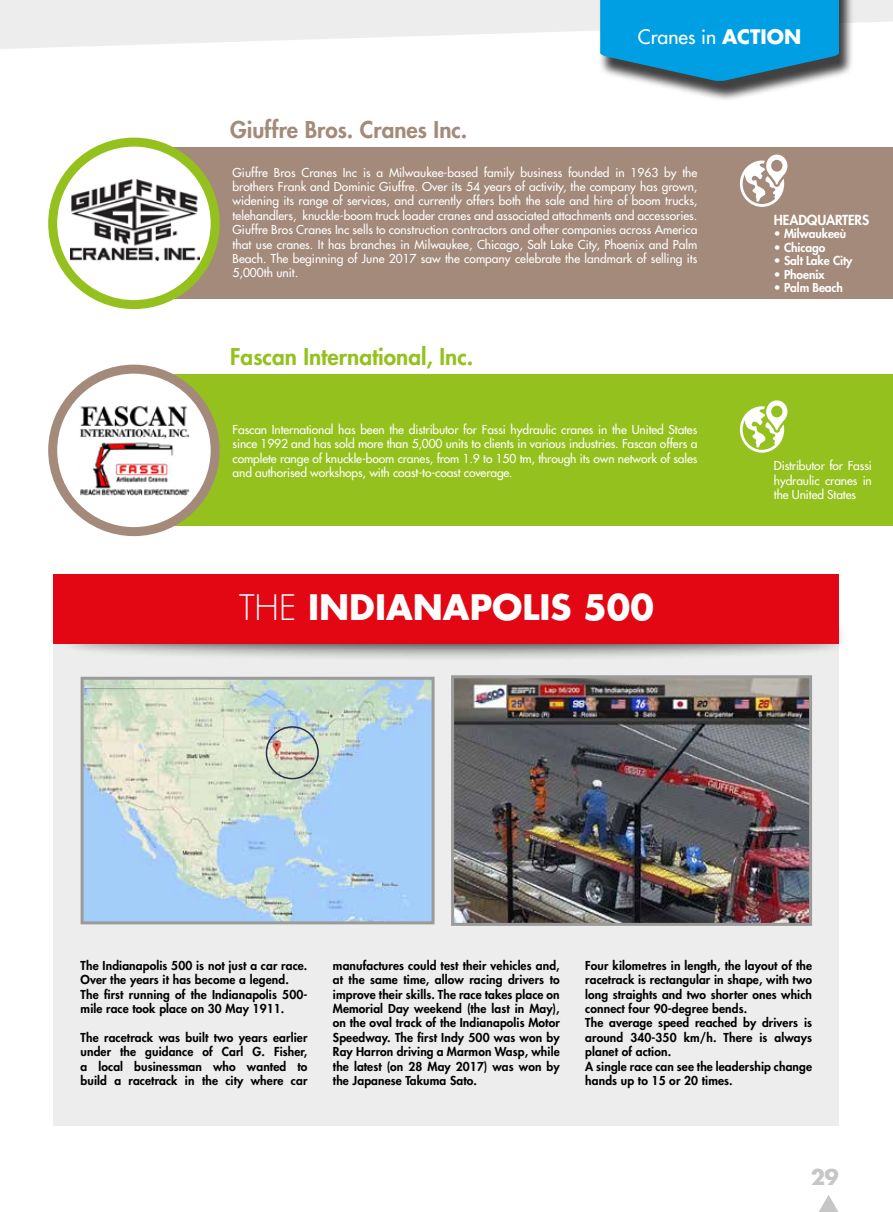
<style>
.page{position:relative;width:893px;height:1212px;background:#fff}
.page>*{position:absolute;margin:0;border:0;box-sizing:border-box;transform-origin:0 0}
.t1{font:700 34.2px "Futura Std";color:#fff}
.t2{font:800 22.5px "Futura Std";color:#95c11f}
.t3{font:800 22.5px "Futura Std";color:#a48a7a}
.t4{font:700 21px "Futura Std";color:#c6c6c6}
.t5{font:500 19.5px "Futura Std";color:#fff}
.t6{font:800 13.5px "Futura Std";letter-spacing:-.01em;color:#fff}
.t7{font:500 12px/14.4px "Futura Std";letter-spacing:-.01em;color:#fff;text-align:justify}
.t8{font:800 12px/14.4px "Futura Std";letter-spacing:.01em;color:#000}
.t9{font:800 12px "Futura Std";letter-spacing:-.01em;color:#fff}
.s1{font-weight:700}
.s2{font-weight:300}
</style>
<div class="page">
<div style="left:140px;top:147px;width:753px;height:152px;background:#a48a7a"></div>
<div style="left:140px;top:374px;width:753px;height:152px;background:#95c11f"></div>
<svg style="left:53px;top:142px;width:162px;height:163px"></svg>
<img style="left:70px;top:180px;width:130px;height:80px">
<div style="left:48px;top:138px;width:172px;height:171px;border:9px solid #95c11f;border-radius:50%"></div>
<svg style="left:53px;top:369px;width:162px;height:163px"></svg>
<div style="left:48px;top:365px;width:172px;height:171px;border:9px solid #a48a7a;border-radius:50%"></div>
<img style="left:78px;top:404px;width:114px;height:93px">
<svg style="left:740px;top:154px;width:47px;height:53px"></svg>
<svg style="left:740px;top:400px;width:47px;height:53px"></svg>
<svg style="left:0;top:0;width:893px;height:49px;fill:#ededed"></svg>
<div style="left:599px;top:0;width:255px;height:102px;background:#000;opacity:.75"></div>
<svg style="left:600px;top:0;width:239px;height:81px;background:#1298d2"></svg>
<svg style="left:819px;top:1195px;width:19px;height:17px"></svg>
<div style="left:54px;top:574px;width:785px;height:551px;background:#ededed"></div>
<img style="left:85px;top:681px;width:346px;height:239px">
<div style="left:81px;top:677px;width:354px;height:247px;border:3px solid #9b9b9a"></div>
<div style="left:266px;top:726px;width:53px;height:53px;border:2px solid #292d4e;border-radius:50%"></div>
<div style="left:59px;top:611px;width:792px;height:51px;background:#000;opacity:.75"></div>
<div style="left:54px;top:574px;width:785px;height:69px;background:#e30613"></div>
<img style="left:455px;top:679px;width:353px;height:243px">
<div style="left:451px;top:675px;width:361px;height:251px;border:3px solid #9b9b9a"></div>
<h2 class="t3" style="left:230px;top:115px;width:239px">Giuffre Bros. Cranes Inc.</h2>
<h3 class="t5" style="left:638px;top:24px;width:165px">Cranes in <span class="s1">ACTION</span></h3>
<p class="t7" style="left:233px;top:165px;width:466px">Giuffre Bros Cranes Inc is a Milwaukee-based family business founded in 1963 by the brothers Frank and Dominic Giuffre. Over its 54 years of activity, the company has grown, widening its range of services, and currently offers both the sale and hire of boom trucks, telehandlers, knuckle-boom truck loader cranes and associated attachments and accessories.<br>Giuffre Bros Cranes Inc sells to construction contractors and other companies across America that use cranes. It has branches in Milwaukee, Chicago, Salt Lake City, Phoenix and Palm Beach. The beginning of June 2017 saw the company celebrate the landmark of selling its 5,000th unit.</p>
<h2 class="t2" style="left:230px;top:342px;width:245px">Fascan International, Inc.</h2>
<p class="t7" style="left:233px;top:422px;width:466px">Fascan International has been the distributor for Fassi hydraulic cranes in the United States since 1992 and has sold more than 5,000 units to clients in various industries. Fascan offers a complete range of knuckle-boom cranes, from 1.9 to 150 tm, through its own network of sales and authorised workshops, with coast-to-coast coverage.</p>
<h1 class="t1" style="left:239px;top:584px;width:416px"><span class="s2">THE</span> INDIANAPOLIS 500</h1>
<p class="t6" style="left:774px;top:211px;width:97px">HEADQUARTERS</p>
<p class="t9" style="left:774px;top:226px;width:74px">• Milwaukeeù</p>
<p class="t9" style="left:774px;top:240px;width:53px">• Chicago</p>
<p class="t9" style="left:774px;top:253px;width:80px">• Salt Lake City</p>
<p class="t9" style="left:774px;top:267px;width:52px">• Phoenix</p>
<p class="t9" style="left:774px;top:280px;width:71px">• Palm Beach</p>
<p class="t7" style="left:774px;top:459px;width:99px">Distributor for Fassi hydraulic cranes in the United States</p>
<p class="t8" style="left:81px;top:958px;width:228px">The Indianapolis 500 is not just a car race.<br>Over the years it has become a legend.<br>The first running of the Indianapolis 500- mile race took place on 30 May 1911.</p>
<p class="t8" style="left:81px;top:1030px;width:228px;text-align:justify">The racetrack was built two years earlier under the guidance of Carl G. Fisher, a local businessman who wanted to build a racetrack in the city where car</p>
<p class="t8" style="left:333px;top:958px;width:228px;text-align:justify">manufactures could test their vehicles and, at the same time, allow racing drivers to improve their skills. The race takes place on Memorial Day weekend (the last in May), on the oval track of the Indianapolis Motor Speedway. The first Indy 500 was won by Ray Harron driving a Marmon Wasp, while the latest (on 28 May 2017) was won by the Japanese Takuma Sato.</p>
<p class="t8" style="left:585px;top:958px;width:228px">Four kilometres in length, the layout of the racetrack is rectangular in shape, with two long straights and two shorter ones which connect four 90-degree bends.<br>The average speed reached by drivers is around 340-350 km/h. There is always planet of action.<br>A single race can see the leadership change hands up to 15 or 20 times.</p>
<h3 class="t4" style="left:811px;top:1163px;width:30px">29</h3>
</div>
